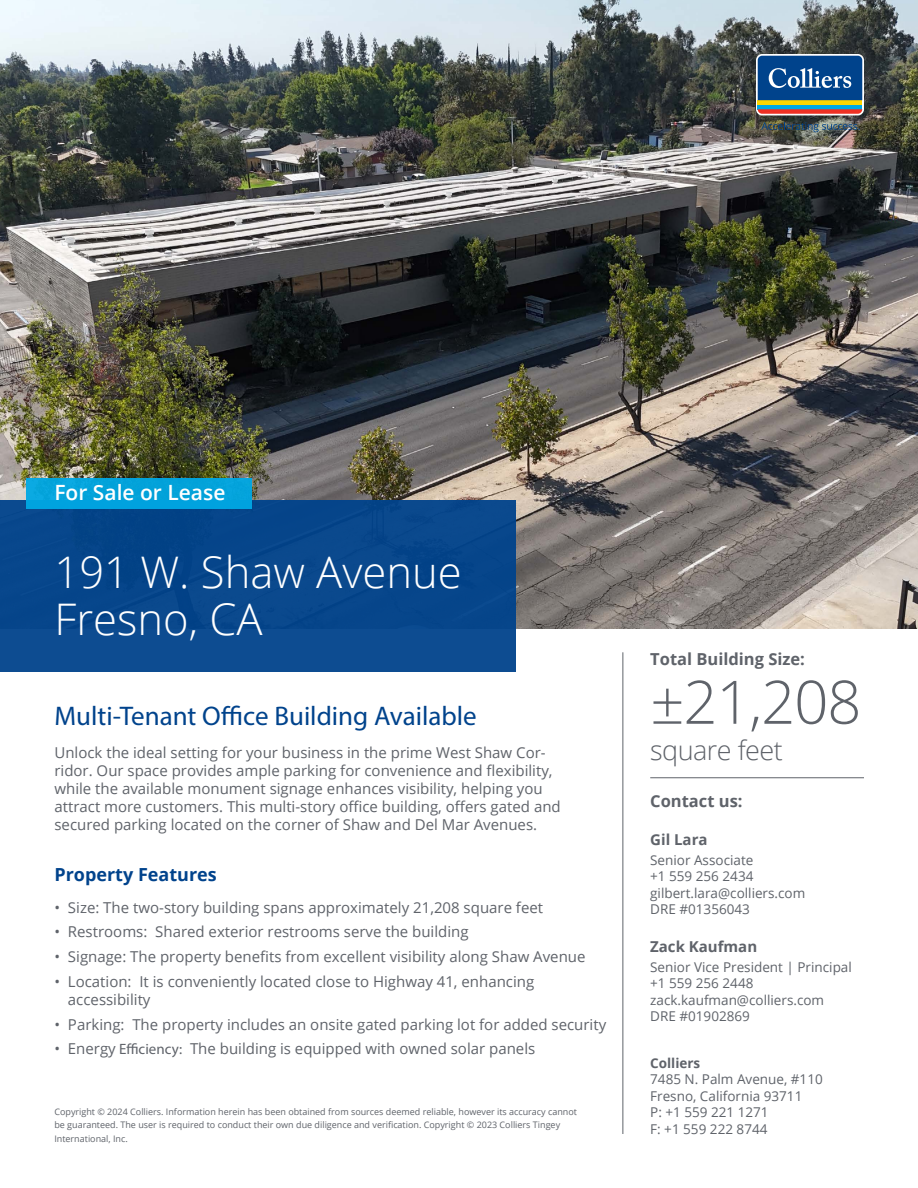
<style>
.page{position:relative;width:918px;height:1188px;background:#fff}
.page>*{position:absolute;margin:0;border:0;box-sizing:border-box;transform-origin:0 0}
.t1{font:300 60px "Open Sans";color:#5f636a}
.t2{font:300 43.5px/47.5px "Open Sans";color:#fff}
.t3{font:27px "Myriad Pro";color:#00438c}
.t4{font:300 27px "Open Sans";letter-spacing:-.02em;color:#5f636a}
.t5{font:600 21px "Open Sans";color:#fff}
.t6{font:700 18px "Open Sans";color:#00438c}
.t7{font:700 16.5px "Open Sans";color:#5f636a}
.t8{font:15px/18px "Open Sans";color:#5f636a}
.t9{font:700 15px "Open Sans";color:#5f636a}
.t10{font:13.5px/16.5px "Open Sans";color:#5f636a}
.t11{font:700 13.5px "Open Sans";color:#5f636a}
.t12{font:9px/13.5px "Open Sans";color:#5f636a}
.s1{font-family:"Myriad Pro"}
</style>
<div class="page">
<img style="left:0;top:0;width:918px;height:629px">
<div style="left:0;top:500px;width:515px;height:171px;background:#08478c"></div>
<hr style="left:650px;top:777px;width:214px;height:1px;background:#5f636a">
<hr style="left:622px;top:652px;width:1px;height:482px;background:#5f636a">
<div style="left:26px;top:478px;width:225px;height:31px;background:#02a2dc"></div>
<svg style="left:756px;top:54px;width:108px;height:61px"></svg>
<hr style="left:758px;top:105px;width:104px;height:4px;background:#00a8e4">
<div style="left:758px;top:100px;width:104px;height:5px;background:#ffd600"></div>
<svg style="left:758px;top:109px;width:104px;height:5px"></svg>
<svg style="left:758px;top:56px;width:104px;height:44px;background:#1c5798"></svg>
<svg style="left:761px;top:122px;width:99px;height:10px"></svg>
<h3 class="t5" style="left:54px;top:478px;width:172px">For Sale or Lease</h3>
<h2 class="t2" style="left:54px;top:547px;width:409px">191 W. Shaw Avenue<br>Fresno, CA</h2>
<h3 class="t3" style="left:54px;top:699px;width:424px">Multi-Tenant Office Building Available</h3>
<p class="t8" style="left:54px;top:743px;width:508px">Unlock the ideal setting for your business in the prime West Shaw Cor&shy;ridor. Our space provides ample parking for convenience and flexibility, while the available monument signage enhances visibility, helping you attract more customers. This multi-story office building, offers gated and secured parking located on the corner of Shaw and Del Mar Avenues.</p>
<p class="t6" style="left:54px;top:862px;width:164px">Property Features</p>
<p class="t8" style="left:54px;top:898px;width:490px">• Size: The two-story building spans approximately 21,208 square feet</p>
<p class="t8" style="left:54px;top:922px;width:416px">• Restrooms: Shared exterior restrooms serve the building</p>
<p class="t8" style="left:54px;top:947px;width:533px">• Signage: The property benefits from excellent visibility along Shaw Avenue</p>
<p class="t8" style="left:68px;top:972px;width:468px;text-indent:-14px">• Location: It is conveniently located close to Highway 41, enhancing accessibility</p>
<p class="t8" style="left:54px;top:1015px;width:553px">• Parking: The property includes an onsite gated parking lot for added security</p>
<p class="t8" style="left:54px;top:1039px;width:482px">• Energy <span class="s1">Efficiency:</span> The building is equipped with owned solar panels</p>
<p class="t12" style="left:54px;top:1105px;width:524px">Copyright © 2024 Colliers. Information herein has been obtained from sources deemed reliable, however its accuracy cannot be guaranteed. The user is required to conduct their own due diligence and verification. Copyright © 2023 Colliers Tingey<br>International, Inc.</p>
<p class="t7" style="left:650px;top:647px;width:156px">Total Building Size:</p>
<h1 class="t1" style="left:650px;top:661px;width:213px">±21,208</h1>
<h3 class="t4" style="left:650px;top:731px;width:134px">square feet</h3>
<p class="t7" style="left:650px;top:790px;width:94px">Contact us:</p>
<p class="t9" style="left:650px;top:829px;width:59px">Gil Lara</p>
<p class="t10" style="left:650px;top:851px;width:157px">Senior Associate<br>+1 559 256 2434 gilbert.lara@colliers.com<br>DRE #01356043</p>
<p class="t9" style="left:650px;top:936px;width:108px">Zack Kaufman</p>
<p class="t10" style="left:650px;top:958px;width:203px">Senior Vice President | Principal +1 559 256 2448 zack.kaufman@colliers.com<br>DRE #01902869</p>
<p class="t11" style="left:650px;top:1054px;width:52px">Colliers</p>
<p class="t10" style="left:650px;top:1071px;width:174px">7485 N. Palm Avenue, #110<br>Fresno, California 93711<br>P: +1 559 221 1271<br>F: +1 559 222 8744</p>
</div>
